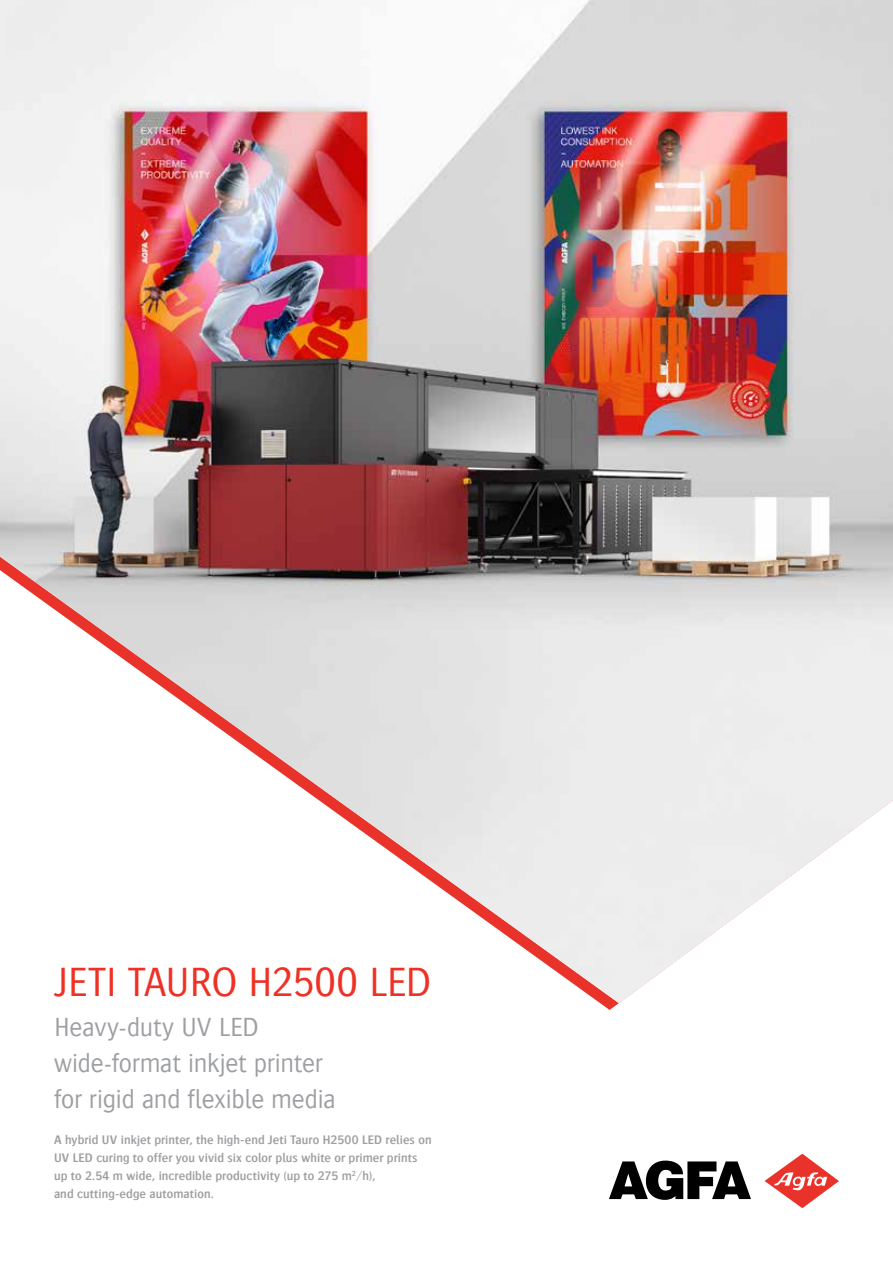
<style>
.page{position:relative;width:893px;height:1263px;background:#fff}
.page>*{position:absolute;margin:0;border:0;box-sizing:border-box;transform-origin:0 0}
.t1{font:300 42px "Bosis For Agfa";letter-spacing:-.015em;color:#ee3124}
.t2{font:300 27px/36px "Bosis For Agfa";letter-spacing:-.01em;color:#9d9fa2}
.t3{font:600 12.75px/18px "Bosis For Agfa";letter-spacing:.005em;color:#9d9fa2}
</style>
<div class="page">
<svg style="left:609px;top:1160px;width:142px;height:40px"></svg>
<svg style="left:764px;top:1154px;width:75px;height:54px"></svg>
<img style="left:0;top:0;width:893px;height:1003px">
<h1 class="t1" style="left:54px;top:960px;width:379px">JETI TAURO H2500 LED</h1>
<h2 class="t2" style="left:54px;top:1009px;width:283px">Heavy-duty UV LED wide-format inkjet printer for rigid and flexible media</h2>
<p class="t3" style="left:54px;top:1130px;width:379px">A hybrid UV inkjet printer, the high-end Jeti Tauro H2500 LED relies on UV LED curing to offer you vivid six color plus white or primer prints up to 2.54 m wide, incredible productivity (up to 275 m<sup>2</sup>/h),<br>and cutting-edge automation.</p>
</div>
